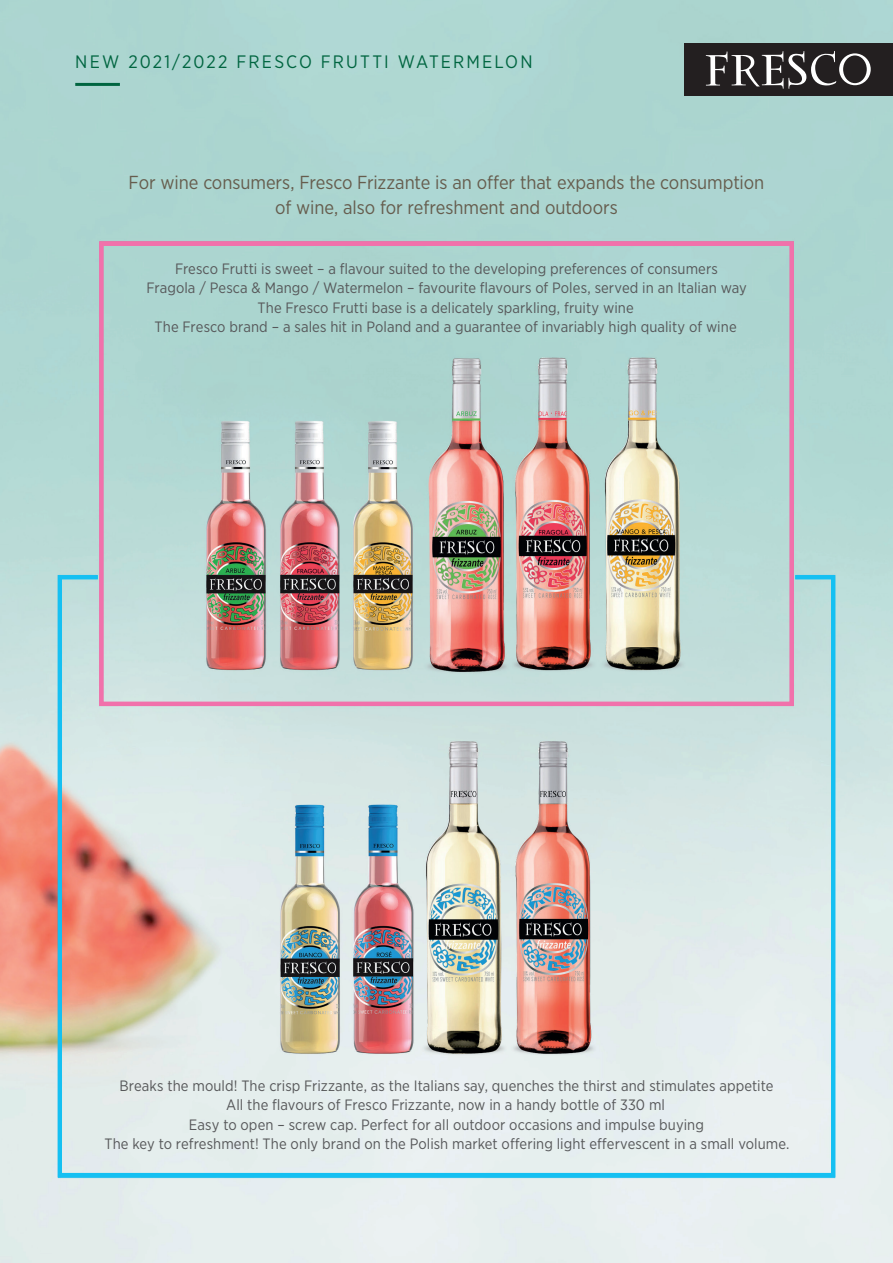
<style>
.page{position:relative;width:893px;height:1263px;background:#fff}
.page>*{position:absolute;margin:0;border:0;box-sizing:border-box;transform-origin:0 0}
.t1{font:18.75px/25px "Gotham Narrow";letter-spacing:-.005em;color:#665d4e;text-align:center}
.t2{font:18px "Gotham Narrow";letter-spacing:.115em;color:#006540}
.t3{font:15px/19.5px "Gotham Narrow";letter-spacing:.005em;color:#57585a;text-align:center}
</style>
<div class="page">
<img style="left:0;top:0;width:893px;height:1263px">
<div style="left:99px;top:242px;width:695px;height:464px;border:4px solid #f171ab"></div>
<div style="left:684px;top:43px;width:209px;height:53px;background:#231f20"></div>
<svg style="left:706px;top:51px;width:165px;height:38px"></svg>
<img style="left:56px;top:573px;width:781px;height:606px">
<hr style="left:75px;top:83px;width:45px;height:3px;background:#006540">
<p class="t2" style="left:75px;top:51px;width:459px">NEW 2021/2022 FRESCO FRUTTI WATERMELON</p>
<p class="t1" style="left:129px;top:170px;width:637px">For wine consumers, Fresco Frizzante is an offer that expands the consumption of wine, also for refreshment and outdoors</p>
<p class="t3" style="left:146px;top:259px;width:602px">Fresco Frutti is sweet – a flavour suited to the developing preferences of consumers<br>Fragola / Pesca &amp; Mango / Watermelon – favourite flavours of Poles, served in an Italian way The Fresco Frutti base is a delicately sparkling, fruity wine<br>The Fresco brand – a sales hit in Poland and a guarantee of invariably high quality of wine</p>
<p class="t3" style="left:104px;top:1076px;width:687px">Breaks the mould! The crisp Frizzante, as the Italians say, quenches the thirst and stimulates appetite<br>All the flavours of Fresco Frizzante, now in a handy bottle of 330 ml<br>Easy to open – screw cap. Perfect for all outdoor occasions and impulse buying<br>The key to refreshment! The only brand on the Polish market offering light effervescent in a small volume.</p>
</div>
